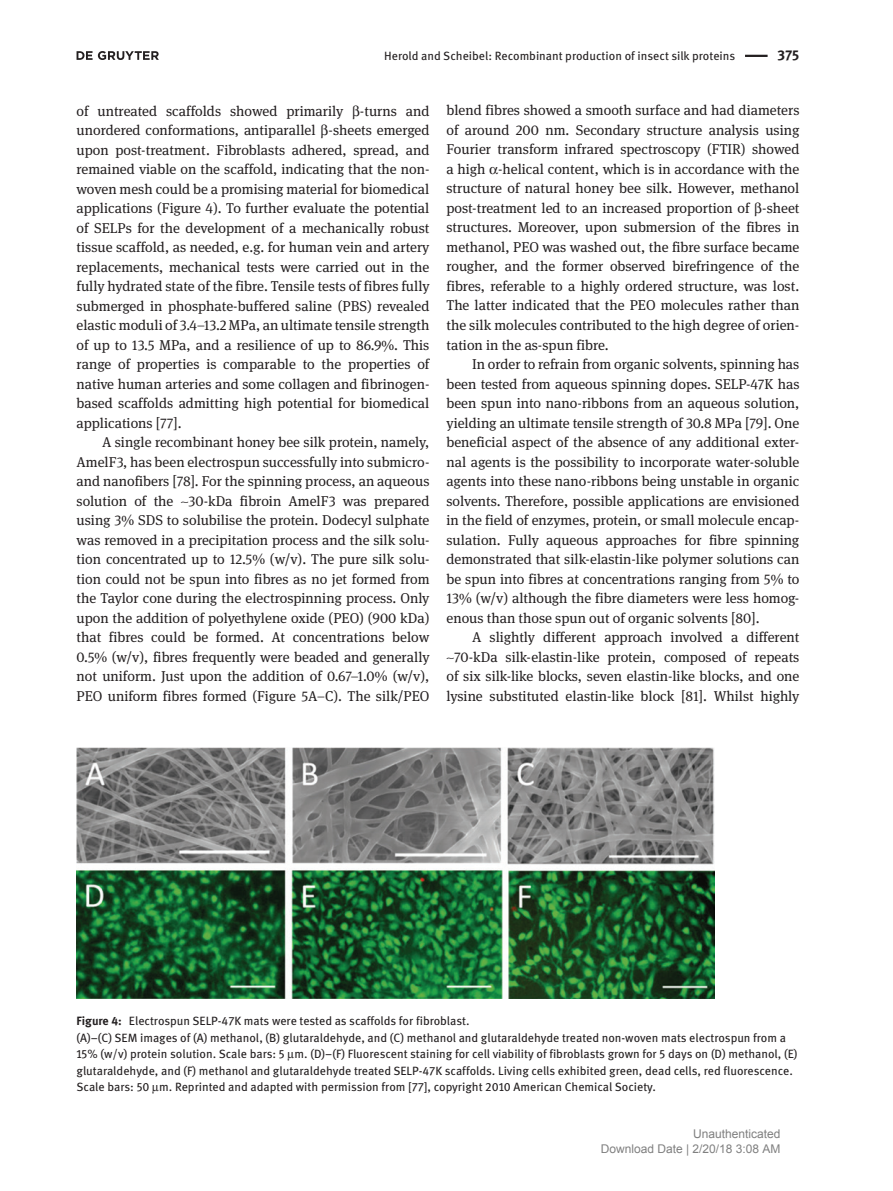
<style>
.page{position:relative;width:893px;height:1191px;background:#fff}
.page>*{position:absolute;margin:0;border:0;box-sizing:border-box;transform-origin:0 0}
.t1{font:14.25px/19.5px "DG Meta Serif Science";color:#231f20;text-align:justify}
.t2{font:700 14.25px "DG Meta Science";color:#231f20}
.t3{font:12px/16.5px "DG Meta Science";color:#231f20}
.t4{font:12px/15px "Arial";color:#808080;text-align:right}
.s1{font-weight:700}
</style>
<div class="page">
<hr style="left:745px;top:55px;width:23px;height:2px;background:#231f20">
<img style="left:77px;top:747px;width:637px;height:251px">
<svg style="left:77px;top:51px;width:82px;height:9px"></svg>
<p class="t3" style="left:384px;top:47px;width:352px">Herold and Scheibel: Recombinant production of insect silk proteins</p>
<p class="t2" style="left:777px;top:44px;width:24px">375</p>
<p class="t1" style="left:77px;top:101px;width:354px">of untreated scaffolds showed primarily -turns and unordered conformations, antiparallel -sheets emerged upon post-treatment. Fibroblasts adhered, spread, and remained viable on the scaffold, indicating that the non&shy;woven mesh could be a promising material for biomedical applications (Figure 4). To further evaluate the potential of SELPs for the development of a mechanically robust tissue scaffold, as needed, e.g. for human vein and artery replacements, mechanical tests were carried out in the fully hydrated state of the fibre. Tensile tests of fibres fully submerged in phosphate-buffered saline (PBS) revealed elastic moduli of 3.4–13.2 MPa, an ultimate tensile strength of up to 13.5 MPa, and a resilience of up to 86.9%. This range of properties is comparable to the properties of native human arteries and some collagen and fibrinogen&shy;based scaffolds admitting high potential for biomedical applications [77].</p>
<p class="t1" style="left:77px;top:432px;width:354px;text-indent:26px">A single recombinant honey bee silk protein, namely, AmelF3, has been electrospun successfully into submicro&shy;and nanofibers [78]. For the spinning process, an aqueous solution of the 30-kDa fibroin AmelF3 was prepared using 3% SDS to solubilise the protein. Dodecyl sulphate was removed in a precipitation process and the silk solu&shy;tion concentrated up to 12.5% (w/v). The pure silk solu&shy;tion could not be spun into fibres as no jet formed from the Taylor cone during the electrospinning process. Only upon the addition of polyethylene oxide (PEO) (900 kDa) that fibres could be formed. At concentrations below 0.5% (w/v), fibres frequently were beaded and generally not uniform. Just upon the addition of 0.67–1.0% (w/v), PEO uniform fibres formed (Figure 5A–C). The silk/PEO</p>
<p class="t1" style="left:446px;top:100px;width:354px">blend fibres showed a smooth surface and had diameters of around 200 nm. Secondary structure analysis using Fourier transform infrared spectroscopy (FTIR) showed a high -helical content, which is in accordance with the structure of natural honey bee silk. However, methanol post-treatment led to an increased proportion of -sheet structures. Moreover, upon submersion of the fibres in methanol, PEO was washed out, the fibre surface became rougher, and the former observed birefringence of the fibres, referable to a highly ordered structure, was lost.<br>The latter indicated that the PEO molecules rather than the silk molecules contributed to the high degree of orien&shy;tation in the as-spun fibre.</p>
<p class="t1" style="left:446px;top:354px;width:354px;text-indent:26px">In order to refrain from organic solvents, spinning has been tested from aqueous spinning dopes. SELP-47K has been spun into nano-ribbons from an aqueous solution, yielding an ultimate tensile strength of 30.8 MPa [79]. One beneficial aspect of the absence of any additional exter&shy;nal agents is the possibility to incorporate water-soluble agents into these nano-ribbons being unstable in organic solvents. Therefore, possible applications are envisioned in the field of enzymes, protein, or small molecule encap&shy;sulation. Fully aqueous approaches for fibre spinning demonstrated that silk-elastin-like polymer solutions can be spun into fibres at concentrations ranging from 5% to 13% (w/v) although the fibre diameters were less homog&shy;enous than those spun out of organic solvents [80].</p>
<p class="t1" style="left:446px;top:627px;width:354px;text-align:right">A slightly different approach involved a different 70-kDa silk-elastin-like protein, composed of repeats of six silk-like blocks, seven elastin-like blocks, and one lysine substituted elastin-like block [81]. Whilst highly</p>
<p class="t3" style="left:77px;top:1012px;width:722px"><span class="s1">Figure 4:</span> Electrospun SELP-47K mats were tested as scaffolds for fibroblast.<br>(A)–(C) SEM images of (A) methanol, (B) glutaraldehyde, and (C) methanol and glutaraldehyde treated non-woven mats electrospun from a 15% (w/v) protein solution. Scale bars: 5 m. (D)–(F) Fluorescent staining for cell viability of fibroblasts grown for 5 days on (D) methanol, (E) glutaraldehyde, and (F) methanol and glutaraldehyde treated SELP-47K scaffolds. Living cells exhibited green, dead cells, red fluorescence.<br>Scale bars: 50 m. Reprinted and adapted with permission from [77], copyright 2010 American Chemical Society.</p>
<p class="t4" style="left:601px;top:1127px;width:181px">Unauthenticated<br>Download Date | 2/20/18 3:08 AM</p>
</div>
